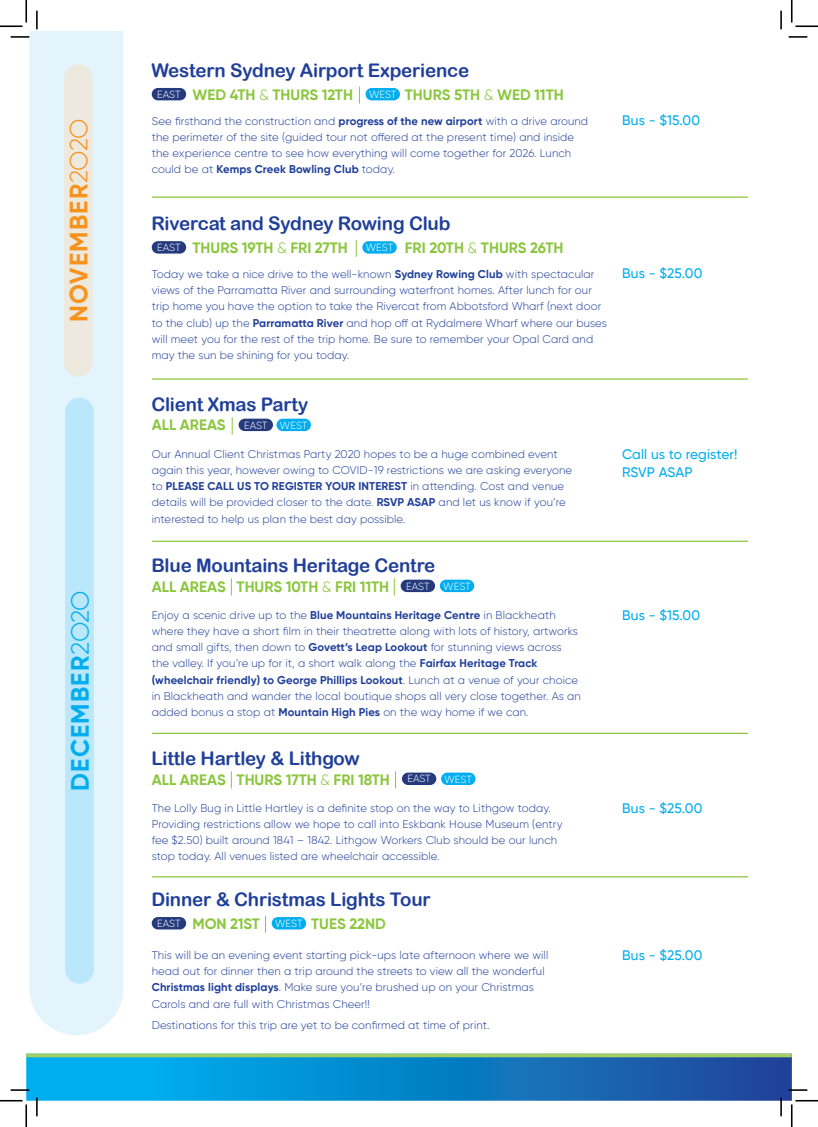
<style>
.page{position:relative;width:818px;height:1127px;background:#fff}
.page>*{position:absolute;margin:0;border:0;box-sizing:border-box;transform-origin:0 0}
.t1{font:700 25px "Gilroy";letter-spacing:.05em;color:#00adef}
.t2{font:700 25px "Gilroy";letter-spacing:.05em;color:#f7931d}
.t3{font:18.75px "Arial Rounded MT Bold";letter-spacing:-.01em;color:#203f99}
.t4{font:700 15px "Gilroy";color:#8cc63e}
.t5{font:500 13.75px/18.2px "Gilroy";letter-spacing:.01em;color:#00adef}
.t6{font:300 11.25px/16.2px "Gilroy";letter-spacing:.01em;color:#203f99}
.t7{font:300 10.38px "Gilroy";color:#fff}
.s1{font-weight:300}
.s2{font-weight:300;font-size:10.38px;color:#fff}
.s3{font-weight:700}
.s4{font-weight:700;font-size:15px;color:#8cc63e}
</style>
<div class="page">
<img style="left:26px;top:1056px;width:766px;height:44px">
<hr style="left:26px;top:1053px;width:766px;height:3px;background:#a3cf62">
<svg style="left:232px;top:417px;width:1px;height:17px"></svg>
<hr style="left:152px;top:540px;width:595px;height:1px;background:#8cc63e">
<div style="left:239px;top:418px;width:34px;height:13px;background:#243a7d;border-radius:6px"></div>
<div style="left:276px;top:418px;width:35px;height:13px;background:#00adef;border-radius:6px"></div>
<svg style="left:394px;top:578px;width:1px;height:17px"></svg>
<hr style="left:152px;top:732px;width:595px;height:1px;background:#8cc63e">
<div style="left:401px;top:579px;width:34px;height:13px;background:#243a7d;border-radius:6px"></div>
<div style="left:440px;top:579px;width:34px;height:13px;background:#00adef;border-radius:6px"></div>
<svg style="left:231px;top:578px;width:1px;height:17px"></svg>
<svg style="left:395px;top:771px;width:1px;height:17px"></svg>
<hr style="left:152px;top:876px;width:595px;height:1px;background:#8cc63e">
<div style="left:402px;top:772px;width:34px;height:12px;background:#243a7d;border-radius:6px"></div>
<div style="left:441px;top:772px;width:34px;height:12px;background:#00adef;border-radius:6px"></div>
<svg style="left:231px;top:771px;width:1px;height:17px"></svg>
<div style="left:152px;top:916px;width:34px;height:13px;background:#243a7d;border-radius:6px"></div>
<svg style="left:265px;top:915px;width:1px;height:17px"></svg>
<div style="left:272px;top:916px;width:34px;height:13px;background:#00adef;border-radius:6px"></div>
<hr style="left:152px;top:196px;width:595px;height:2px;background:#8cc63e">
<div style="left:152px;top:88px;width:34px;height:12px;background:#243a7d;border-radius:6px"></div>
<svg style="left:359px;top:87px;width:1px;height:17px"></svg>
<div style="left:365px;top:88px;width:35px;height:12px;background:#00adef;border-radius:6px"></div>
<div style="left:152px;top:241px;width:34px;height:12px;background:#243a7d;border-radius:6px"></div>
<svg style="left:356px;top:240px;width:1px;height:17px"></svg>
<div style="left:362px;top:241px;width:35px;height:12px;background:#00adef;border-radius:6px"></div>
<hr style="left:152px;top:378px;width:595px;height:1px;background:#8cc63e">
<div style="left:29px;top:31px;width:94px;height:1003px;background:#e4f4fd"></div>
<div style="left:65px;top:397px;width:29px;height:586px;background:#bae7fa;border-radius:14px"></div>
<div style="left:64px;top:64px;width:29px;height:312px;background:#ede9df;border-radius:14px"></div>
<svg style="left:11px;top:36px;width:18px;height:2px"></svg>
<svg style="left:788px;top:36px;width:19px;height:2px"></svg>
<svg style="left:11px;top:1088px;width:18px;height:2px"></svg>
<svg style="left:788px;top:1088px;width:19px;height:2px"></svg>
<svg style="left:36px;top:11px;width:2px;height:18px"></svg>
<svg style="left:36px;top:1097px;width:2px;height:18px"></svg>
<svg style="left:780px;top:11px;width:2px;height:18px"></svg>
<svg style="left:780px;top:1097px;width:2px;height:18px"></svg>
<hr style="left:0;top:25px;width:23px;height:2px;background:#000">
<hr style="left:795px;top:25px;width:23px;height:2px;background:#000">
<hr style="left:0;top:1099px;width:23px;height:2px;background:#000">
<hr style="left:795px;top:1099px;width:23px;height:2px;background:#000">
<hr style="left:25px;top:0;width:2px;height:22px;background:#000">
<hr style="left:25px;top:1104px;width:2px;height:22px;background:#000">
<svg style="left:791px;top:0;width:1px;height:22px"></svg>
<svg style="left:791px;top:1104px;width:1px;height:22px"></svg>
<h1 class="t2" style="left:68px;top:322px;width:205px;rotate:-90deg">NOVEMBER<span class="s1">2O2O</span></h1>
<h1 class="t1" style="left:69px;top:790px;width:202px;rotate:-90deg">DECEMBER<span class="s1">2O2O</span></h1>
<h2 class="t3" style="left:151px;top:63px;width:319px">Western Sydney Airport Experience</h2>
<h3 class="t4" style="left:157px;top:88px;width:241px"><span class="s2">EAST</span> WED 4TH <span class="s1">&amp;</span> THURS 12TH <span class="s2">WEST</span></h3>
<h3 class="t4" style="left:405px;top:88px;width:160px">THURS 5TH <span class="s1">&amp;</span> WED 11TH</h3>
<p class="t6" style="left:152px;top:113px;width:438px">See firsthand the construction and <span class="s3">progress of the new airport</span> with a drive around the perimeter of the site (guided tour not offered at the present time) and inside the experience centre to see how everything will come together for 2026. Lunch could be at <span class="s3">Kemps Creek Bowling Club</span> today.</p>
<p class="t5" style="left:622px;top:112px;width:80px">Bus - $15.00</p>
<h2 class="t3" style="left:151px;top:217px;width:301px">Rivercat and Sydney Rowing Club</h2>
<h3 class="t4" style="left:157px;top:241px;width:238px"><span class="s2">EAST</span> THURS 19TH <span class="s1">&amp;</span> FRI 27TH <span class="s2">WEST</span></h3>
<h3 class="t4" style="left:405px;top:241px;width:160px">FRI 20TH <span class="s1">&amp;</span> THURS 26TH</h3>
<p class="t6" style="left:152px;top:266px;width:457px">Today we take a nice drive to the well-known <span class="s3">Sydney Rowing Club</span> with spectacular views of the Parramatta River and surrounding waterfront homes. After lunch for our trip home you have the option to take the Rivercat from Abbotsford Wharf (next door to the club) up the <span class="s3">Parramatta River</span> and hop off at Rydalmere Wharf where our buses will meet you for the rest of the trip home. Be sure to remember your Opal Card and may the sun be shining for you today.</p>
<p class="t5" style="left:622px;top:265px;width:82px">Bus - $25.00</p>
<h2 class="t3" style="left:151px;top:397px;width:158px">Client Xmas Party</h2>
<p class="t7" style="left:244px;top:420px;width:65px">EAST WEST</p>
<h3 class="t4" style="left:152px;top:418px;width:75px">ALL AREAS</h3>
<p class="t6" style="left:152px;top:446px;width:422px">Our Annual Client Christmas Party 2020 hopes to be a huge combined event again this year, however owing to COVID-19 restrictions we are asking everyone to <span class="s3">PLEASE CALL US TO REGISTER YOUR INTEREST</span> in attending. Cost and venue details will be provided closer to the date. <span class="s3">RSVP ASAP</span> and let us know if you’re interested to help us plan the best day possible.</p>
<h2 class="t3" style="left:151px;top:558px;width:286px">Blue Mountains Heritage Centre</h2>
<p class="t7" style="left:406px;top:581px;width:25px">EAST</p>
<p class="t7" style="left:443px;top:581px;width:29px">WEST</p>
<h3 class="t4" style="left:152px;top:579px;width:239px">ALL AREAS THURS 10TH <span class="s1">&amp;</span> FRI 11TH</h3>
<p class="t6" style="left:152px;top:607px;width:431px">Enjoy a scenic drive up to the <span class="s3">Blue Mountains Heritage Centre</span> in Blackheath where they have a short film in their theatrette along with lots of history, artworks and small gifts, then down to <span class="s3">Govett’s Leap Lookout</span> for stunning views across the valley. If you’re up for it, a short walk along the <span class="s3">Fairfax Heritage Track (wheelchair friendly) to George Phillips Lookout</span>. Lunch at a venue of your choice in Blackheath and wander the local boutique shops all very close together. As an added bonus a stop at <span class="s3">Mountain High Pies</span> on the way home if we can.</p>
<h2 class="t3" style="left:151px;top:751px;width:210px">Little Hartley &amp; Lithgow</h2>
<h3 class="t4" style="left:152px;top:772px;width:240px">ALL AREAS THURS 17TH <span class="s1">&amp;</span> FRI 18TH</h3>
<p class="t6" style="left:152px;top:800px;width:412px">The Lolly Bug in Little Hartley is a definite stop on the way to Lithgow today.<br>Providing restrictions allow we hope to call into Eskbank House Museum (entry fee $2.50) built around 1841 – 1842. Lithgow Workers Club should be our lunch stop today. All venues listed are wheelchair accessible.</p>
<p class="t7" style="left:407px;top:774px;width:25px">EAST</p>
<p class="t7" style="left:444px;top:774px;width:29px">WEST</p>
<h2 class="t3" style="left:151px;top:892px;width:281px">Dinner &amp; Christmas Lights Tour</h2>
<p class="t7" style="left:157px;top:918px;width:147px">EAST <span class="s4">MON 21ST</span> WEST</p>
<h3 class="t4" style="left:311px;top:916px;width:76px">TUES 22ND</h3>
<p class="t6" style="left:152px;top:947px;width:398px">This will be an evening event starting pick-ups late afternoon where we will head out for dinner then a trip around the streets to view all the wonderful <span class="s3">Christmas light displays</span>. Make sure you’re brushed up on your Christmas Carols and are full with Christmas Cheer!!</p>
<p class="t6" style="left:152px;top:1016px;width:339px">Destinations for this trip are yet to be confirmed at time of print.</p>
<p class="t5" style="left:622px;top:445px;width:117px">Call us to register!<br>RSVP ASAP</p>
<p class="t5" style="left:622px;top:606px;width:80px">Bus - $15.00</p>
<p class="t5" style="left:622px;top:799px;width:82px">Bus - $25.00</p>
<p class="t5" style="left:622px;top:946px;width:82px">Bus - $25.00</p>
</div>
